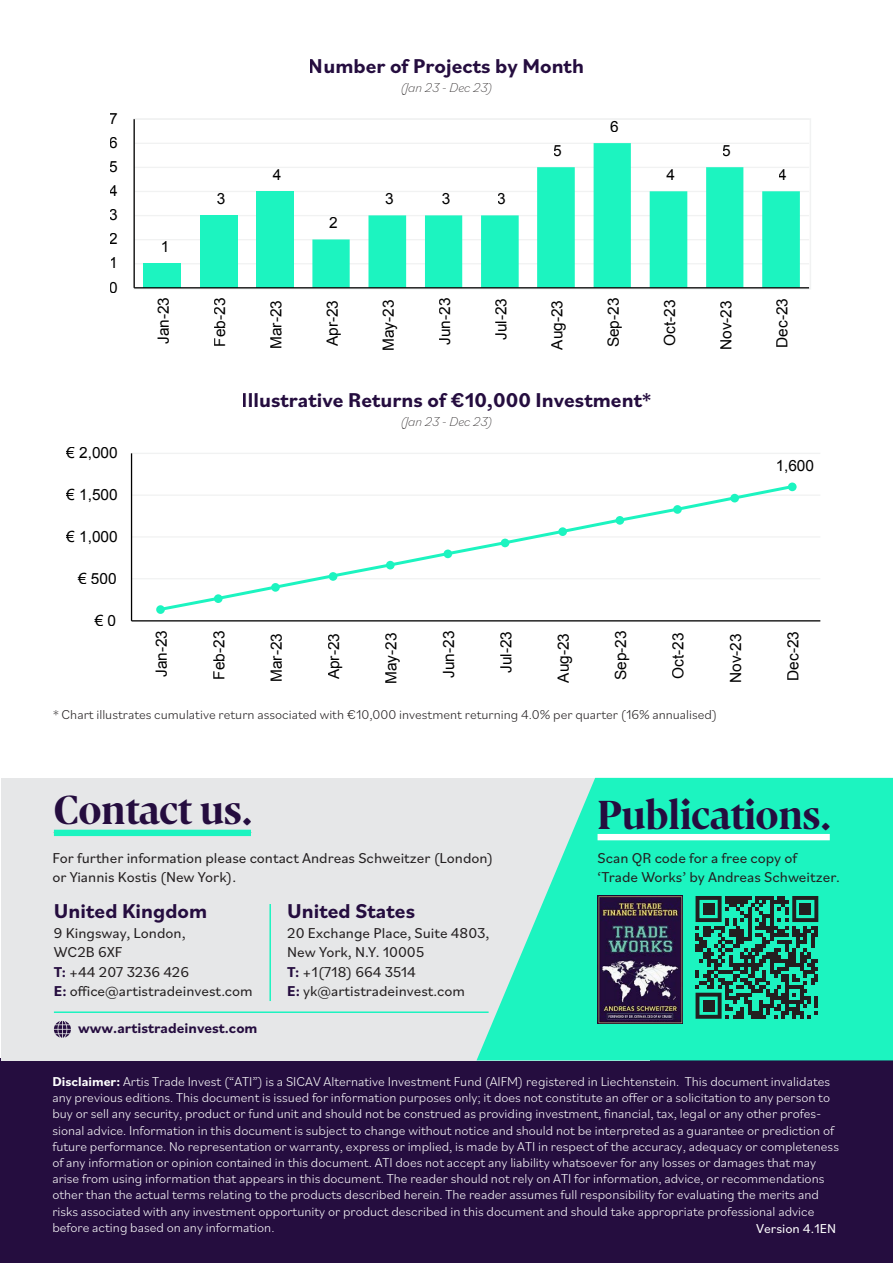
<style>
.page{position:relative;width:893px;height:1263px;background:#fff}
.page>*{position:absolute;margin:0;border:0;box-sizing:border-box;transform-origin:0 0}
.t1{font:700 42px "Noh Optique Display";color:#250d3f}
.t2{font:700 21px "Bilo";color:#250d3f}
.t3{font:15.45px "Arial";color:#000}
.t4{font:15px/19.5px "Bilo";color:#231f20}
.t5{font:700 15px "Bilo";color:#250d3f}
.t6{font:300 13.5px/16.2px "Bilo";color:#fff}
.t7{font:300 13.5px "Bilo";color:#231f20}
.t8{font:italic 200 13.5px "Bilo";color:#231f20}
.t9{font:13.5px "Bilo";color:#fff}
.s1{font-weight:700;color:#250d3f}
.s2{font-weight:700}
</style>
<div class="page">
<div style="left:0;top:1058px;width:893px;height:205px;background:#250d3f"></div>
<div style="left:2px;top:778px;width:648px;height:282px;background:#e6e7e8"></div>
<svg style="left:476px;top:778px;width:417px;height:282px;fill:#1cf4c0"></svg>
<div style="left:54px;top:830px;width:197px;height:6px;background:#1cf4c0"></div>
<hr style="left:269px;top:904px;width:2px;height:97px;background:#1cf4c0">
<hr style="left:54px;top:1011px;width:435px;height:2px;background:#1cf4c0">
<svg style="left:54px;top:1021px;width:17px;height:17px"></svg>
<div style="left:597px;top:834px;width:233px;height:6px;background:#fff"></div>
<svg style="left:695px;top:896px;width:123px;height:123px;background:#1f846c"></svg>
<div style="left:703px;top:903px;width:11px;height:11px;background:#231f20"></div>
<div style="left:800px;top:903px;width:11px;height:11px;background:#231f20"></div>
<div style="left:703px;top:1000px;width:11px;height:11px;background:#231f20"></div>
<img style="left:597px;top:896px;width:85px;height:127px">
<hr style="left:134px;top:143px;width:675px;height:1px;background:#f1f2f2">
<hr style="left:134px;top:167px;width:675px;height:1px;background:#f1f2f2">
<hr style="left:134px;top:191px;width:675px;height:1px;background:#f1f2f2">
<hr style="left:134px;top:215px;width:675px;height:1px;background:#f1f2f2">
<hr style="left:134px;top:239px;width:675px;height:1px;background:#f1f2f2">
<hr style="left:134px;top:263px;width:675px;height:1px;background:#f1f2f2">
<div style="left:144px;top:264px;width:37px;height:24px;background:#1cf4c0"></div>
<div style="left:200px;top:215px;width:37px;height:73px;background:#1cf4c0"></div>
<div style="left:256px;top:191px;width:38px;height:97px;background:#1cf4c0"></div>
<svg style="left:312px;top:143px;width:488px;height:143px"></svg>
<div style="left:133px;top:118px;width:678px;height:171px;border:2px solid #f1f2f2"></div>
<hr style="left:134px;top:119px;width:1px;height:169px;background:#000">
<hr style="left:134px;top:287px;width:675px;height:1px;background:#000">
<hr style="left:132px;top:453px;width:688px;height:1px;background:#f1f2f2">
<hr style="left:132px;top:494px;width:688px;height:2px;background:#f1f2f2">
<hr style="left:132px;top:536px;width:688px;height:2px;background:#f1f2f2">
<hr style="left:132px;top:578px;width:688px;height:1px;background:#f1f2f2">
<hr style="left:131px;top:453px;width:1px;height:168px;background:#000">
<hr style="left:132px;top:620px;width:688px;height:1px;background:#000">
<svg style="left:165px;top:486px;width:629px;height:124px"></svg>
<div style="left:156px;top:605px;width:9px;height:9px;background:#1cf4c0;border-radius:50%"></div>
<div style="left:214px;top:594px;width:9px;height:9px;background:#1cf4c0;border-radius:50%"></div>
<div style="left:271px;top:583px;width:9px;height:9px;background:#1cf4c0;border-radius:50%"></div>
<div style="left:329px;top:572px;width:8px;height:9px;background:#1cf4c0;border-radius:50%"></div>
<div style="left:386px;top:561px;width:9px;height:8px;background:#1cf4c0;border-radius:50%"></div>
<div style="left:443px;top:549px;width:9px;height:9px;background:#1cf4c0;border-radius:50%"></div>
<div style="left:501px;top:539px;width:8px;height:8px;background:#1cf4c0;border-radius:50%"></div>
<div style="left:558px;top:527px;width:9px;height:9px;background:#1cf4c0;border-radius:50%"></div>
<div style="left:616px;top:516px;width:8px;height:9px;background:#1cf4c0;border-radius:50%"></div>
<div style="left:673px;top:505px;width:9px;height:9px;background:#1cf4c0;border-radius:50%"></div>
<div style="left:730px;top:494px;width:9px;height:8px;background:#1cf4c0;border-radius:50%"></div>
<div style="left:788px;top:482px;width:9px;height:9px;background:#1cf4c0;border-radius:50%"></div>
<h2 class="t2" style="left:309px;top:52px;width:277px">Number of Projects by Month</h2>
<p class="t3" style="left:110px;top:109px;width:10px">7</p>
<p class="t3" style="left:110px;top:133px;width:10px">6</p>
<p class="t3" style="left:110px;top:157px;width:10px">5</p>
<p class="t3" style="left:110px;top:181px;width:10px">4</p>
<p class="t3" style="left:110px;top:205px;width:10px">3</p>
<p class="t3" style="left:110px;top:229px;width:10px">2</p>
<p class="t3" style="left:110px;top:253px;width:10px">1</p>
<p class="t3" style="left:110px;top:277px;width:10px">0</p>
<p class="t3" style="left:66px;top:443px;width:53px">€ 2,000</p>
<p class="t3" style="left:66px;top:485px;width:53px">€ 1,500</p>
<p class="t3" style="left:66px;top:526px;width:53px">€ 1,000</p>
<p class="t3" style="left:78px;top:568px;width:40px">€ 500</p>
<p class="t3" style="left:95px;top:610px;width:23px">€ 0</p>
<p class="t3" style="left:160px;top:237px;width:10px">1</p>
<p class="t3" style="left:217px;top:189px;width:10px">3</p>
<p class="t3" style="left:273px;top:164px;width:10px">4</p>
<p class="t3" style="left:329px;top:213px;width:10px">2</p>
<p class="t8" style="left:400px;top:78px;width:93px">(Jan 23 - Dec 23)</p>
<p class="t3" style="left:385px;top:189px;width:10px">3</p>
<p class="t3" style="left:441px;top:189px;width:10px">3</p>
<p class="t3" style="left:498px;top:189px;width:10px">3</p>
<p class="t3" style="left:554px;top:140px;width:10px">5</p>
<p class="t3" style="left:610px;top:116px;width:10px">6</p>
<p class="t3" style="left:666px;top:164px;width:10px">4</p>
<p class="t3" style="left:723px;top:140px;width:10px">5</p>
<p class="t3" style="left:779px;top:164px;width:10px">4</p>
<p class="t3" style="left:153px;top:344px;width:49px;rotate:-90deg">Jan-23</p>
<p class="t3" style="left:210px;top:347px;width:50px;rotate:-90deg">Feb-23</p>
<p class="t3" style="left:266px;top:349px;width:50px;rotate:-90deg">Mar-23</p>
<p class="t3" style="left:322px;top:346px;width:48px;rotate:-90deg">Apr-23</p>
<p class="t3" style="left:378px;top:351px;width:53px;rotate:-90deg">May-23</p>
<p class="t3" style="left:435px;top:345px;width:49px;rotate:-90deg">Jun-23</p>
<p class="t3" style="left:491px;top:340px;width:44px;rotate:-90deg">Jul-23</p>
<p class="t3" style="left:547px;top:350px;width:51px;rotate:-90deg">Aug-23</p>
<p class="t3" style="left:603px;top:347px;width:51px;rotate:-90deg">Sep-23</p>
<p class="t3" style="left:660px;top:346px;width:48px;rotate:-90deg">Oct-23</p>
<p class="t3" style="left:716px;top:350px;width:51px;rotate:-90deg">Nov-23</p>
<p class="t3" style="left:772px;top:348px;width:51px;rotate:-90deg">Dec-23</p>
<h2 class="t2" style="left:242px;top:386px;width:411px">Illustrative Returns of €10,000 Investment*</h2>
<p class="t8" style="left:400px;top:413px;width:93px">(Jan 23 - Dec 23)</p>
<p class="t3" style="left:775px;top:455px;width:40px">1,600</p>
<p class="t3" style="left:151px;top:677px;width:49px;rotate:-90deg">Jan-23</p>
<p class="t3" style="left:209px;top:680px;width:50px;rotate:-90deg">Feb-23</p>
<p class="t3" style="left:266px;top:682px;width:50px;rotate:-90deg">Mar-23</p>
<p class="t3" style="left:324px;top:679px;width:48px;rotate:-90deg">Apr-23</p>
<p class="t3" style="left:381px;top:684px;width:53px;rotate:-90deg">May-23</p>
<p class="t3" style="left:438px;top:678px;width:49px;rotate:-90deg">Jun-23</p>
<p class="t3" style="left:496px;top:673px;width:44px;rotate:-90deg">Jul-23</p>
<p class="t3" style="left:553px;top:683px;width:51px;rotate:-90deg">Aug-23</p>
<p class="t3" style="left:611px;top:680px;width:51px;rotate:-90deg">Sep-23</p>
<p class="t3" style="left:668px;top:679px;width:48px;rotate:-90deg">Oct-23</p>
<p class="t3" style="left:725px;top:683px;width:51px;rotate:-90deg">Nov-23</p>
<p class="t3" style="left:783px;top:681px;width:51px;rotate:-90deg">Dec-23</p>
<p class="t7" style="left:53px;top:705px;width:666px">* Chart illustrates cumulative return associated with €10,000 investment returning 4.0% per quarter (16% annualised)</p>
<h1 class="t1" style="left:54px;top:785px;width:200px">Contact us.</h1>
<p class="t4" style="left:52px;top:847px;width:442px">For further information please contact Andreas Schweitzer (London) or Yiannis Kostis (New York).</p>
<h2 class="t2" style="left:54px;top:896px;width:155px">United Kingdom</h2>
<p class="t4" style="left:54px;top:922px;width:200px">9 Kingsway, London,<br>WC2B 6XF<br><span class="s1">T:</span> +44 207 3236 426<br><span class="s1">E:</span> office@artistradeinvest.com</p>
<p class="t5" style="left:78px;top:1018px;width:181px">www.artistradeinvest.com</p>
<h2 class="t2" style="left:287px;top:896px;width:129px">United States</h2>
<p class="t4" style="left:287px;top:922px;width:204px">20 Exchange Place, Suite 4803,<br>New York, N.Y. 10005<br><span class="s1">T:</span> +1(718) 664 3514<br><span class="s1">E:</span> yk@artistradeinvest.com</p>
<h1 class="t1" style="left:598px;top:789px;width:235px">Publications.</h1>
<p class="t4" style="left:597px;top:847px;width:244px">Scan QR code for a free copy of ‘Trade Works’ by Andreas Schweitzer.</p>
<p class="t6" style="left:52px;top:1073px;width:788px"><span class="s2">Disclaimer:</span> Artis Trade Invest (“ATI”) is a SICAV Alternative Investment Fund (AIFM) registered in Liechtenstein. This document invalidates any previous editions. This document is issued for information purposes only; it does not constitute an offer or a solicitation to any person to buy or sell any security, product or fund unit and should not be construed as providing investment, financial, tax, legal or any other profes&shy;sional advice. Information in this document is subject to change without notice and should not be interpreted as a guarantee or prediction of future performance. No representation or warranty, express or implied, is made by ATI in respect of the accuracy, adequacy or completeness of any information or opinion contained in this document. ATI does not accept any liability whatsoever for any losses or damages that may arise from using information that appears in this document. The reader should not rely on ATI for information, advice, or recommendations other than the actual terms relating to the products described herein. The reader assumes full responsibility for evaluating the merits and risks associated with any investment opportunity or product described in this document and should take appropriate professional advice before acting based on any information.</p>
<p class="t9" style="left:756px;top:1219px;width:82px">Version 4.1EN</p>
</div>
